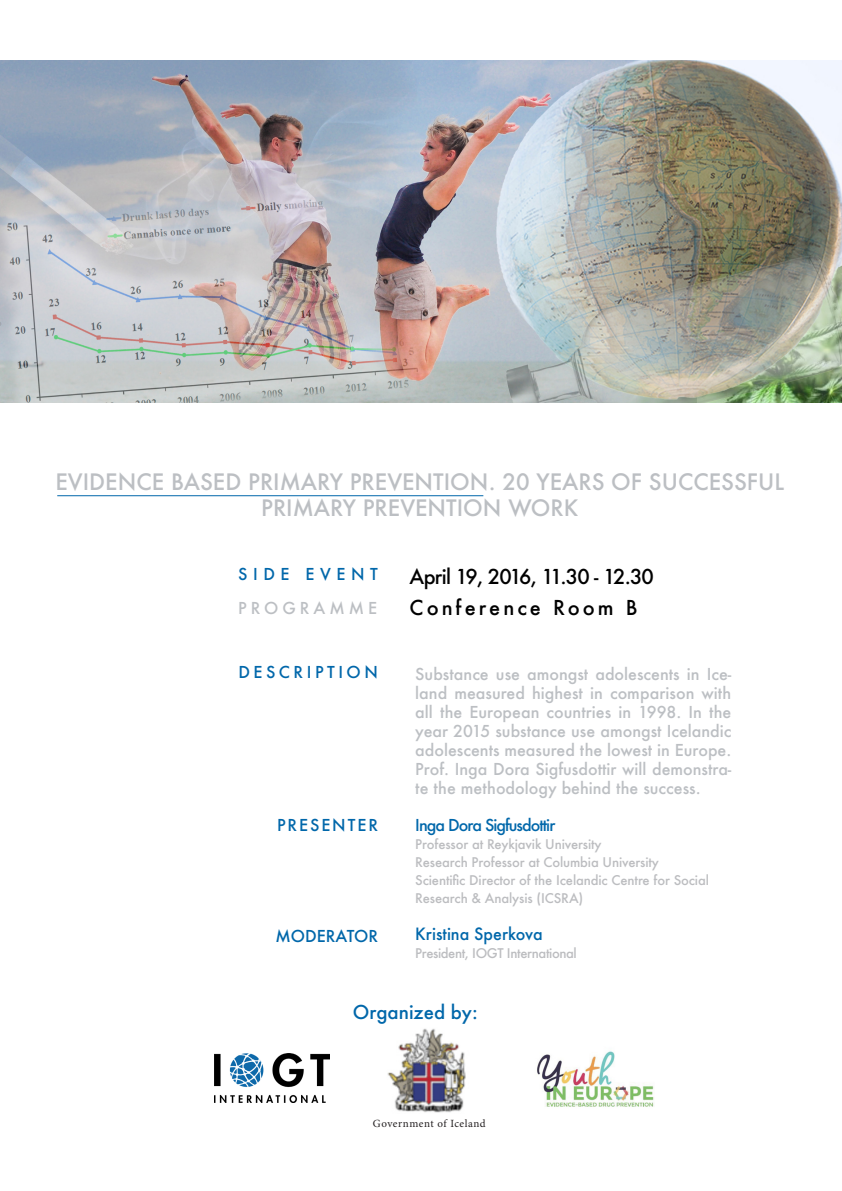
<style>
.page{position:relative;width:842px;height:1191px;background:#fff}
.page>*{position:absolute;margin:0;border:0;box-sizing:border-box;transform-origin:0 0}
.t1{font:500 22px "Futura";color:#bcbfc3}
.t2{font:500 20px "Futura";letter-spacing:-.04em;color:#000}
.t3{font:500 20px "Futura";letter-spacing:.15em;color:#000}
.t4{font:500 18.6px "Futura";color:#0067aa}
.t5{font:500 16.5px "Futura";color:#0067aa}
.t6{font:500 16px/19px "Futura";color:#bcbfc3;text-align:justify}
.t7{font:500 16px "Futura";letter-spacing:-.06em;color:#0067aa}
.t8{font:500 16px "Futura";letter-spacing:.22em;color:#0067aa}
.t9{font:500 16px "Futura";letter-spacing:.12em;color:#0067aa}
.t10{font:500 16px "Futura";color:#0067aa}
.t11{font:500 16px "Futura";letter-spacing:.35em;color:#0067aa}
.t12{font:500 16px "Futura";letter-spacing:.25em;color:#bcbfc3}
.t13{font:500 13px/18px "Futura";letter-spacing:-.01em;color:#bcbdc0}
.t14{font:500 13px "Futura";letter-spacing:-.03em;color:#bcbdc0}
.t15{font:11px "Minion Pro";letter-spacing:.045em;color:#231f20}
</style>
<div class="page">
<img style="left:214px;top:1053px;width:116px;height:49px">
<svg style="left:248px;top:495px;width:236px;height:2px"></svg>
<hr style="left:57px;top:495px;width:426px;height:1px;background:#0067aa">
<img style="left:0;top:61px;width:842px;height:342px">
<img style="left:387px;top:1028px;width:79px;height:85px">
<img style="left:537px;top:1051px;width:117px;height:56px">
<p class="t1" style="left:55px;top:466px;width:730px">EVIDENCE BASED PRIMARY PREVENTION. 20 YEARS OF SUCCESSFUL</p>
<p class="t1" style="left:261px;top:493px;width:319px">PRIMARY PREVENTION WORK</p>
<p class="t11" style="left:238px;top:563px;width:141px">SIDE EVENT</p>
<p class="t12" style="left:238px;top:597px;width:141px">PROGRAMME</p>
<p class="t8" style="left:238px;top:661px;width:141px">DESCRIPTION</p>
<p class="t9" style="left:277px;top:814px;width:102px">PRESENTER</p>
<p class="t10" style="left:276px;top:925px;width:104px">MODERATOR</p>
<p class="t2" style="left:410px;top:562px;width:246px">April 19, 2016, 11.30 - 12.30</p>
<p class="t3" style="left:410px;top:593px;width:229px">Conference Room B</p>
<p class="t6" style="left:415px;top:664px;width:318px">Substance use amongst adolescents in Ice&shy;land measured highest in comparison with all the European countries in 1998. In the year 2015 substance use amongst Icelandic adolescents measured the lowest in Europe.<br>Prof. Inga Dora Sigfusdottir will demonstra&shy;te the methodology behind the success.</p>
<p class="t7" style="left:415px;top:814px;width:141px">Inga Dora Sigfusdottir</p>
<p class="t13" style="left:415px;top:835px;width:188px">Professor at Reykjavik University</p>
<p class="t13" style="left:415px;top:853px;width:245px">Research Professor at Columbia University</p>
<p class="t13" style="left:415px;top:871px;width:295px">Scientific Director of the Icelandic Centre for Social<br>Research &amp; Analysis (ICSRA)</p>
<p class="t5" style="left:415px;top:923px;width:129px">Kristina Sperkova</p>
<p class="t14" style="left:415px;top:944px;width:163px">President, IOGT International</p>
<p class="t4" style="left:353px;top:999px;width:126px">Organized by:</p>
<p class="t15" style="left:373px;top:1115px;width:114px">Government of Iceland</p>
</div>
